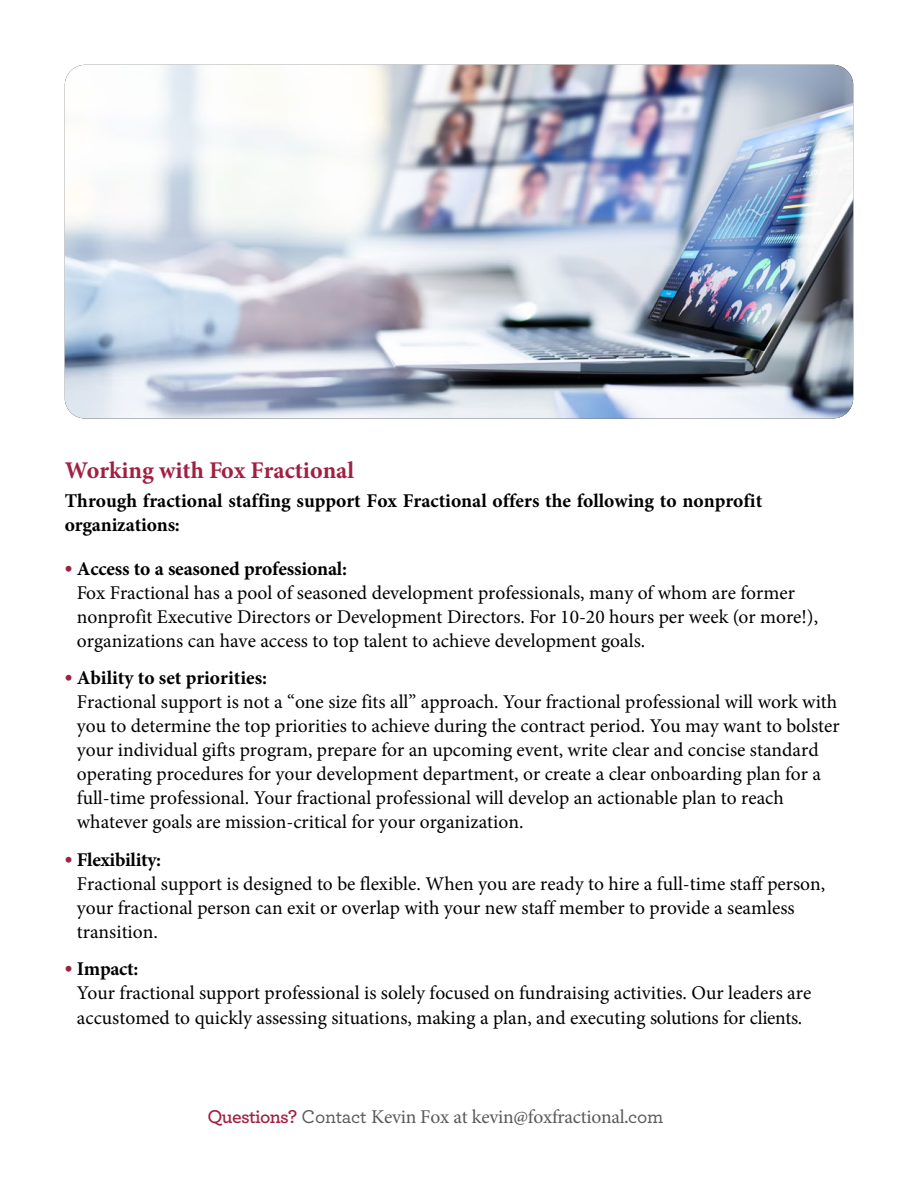
<style>
.page{position:relative;width:918px;height:1188px;background:#fff}
.page>*{position:absolute;margin:0;border:0;box-sizing:border-box;transform-origin:0 0}
.t1{font:700 24px "Minion Pro";color:#a12041}
.t2{font:19.5px/23.9px "Minion Pro";color:#000}
.t3{font:700 19.5px/24px "Minion Pro";color:#000}
.t4{font:19.5px "Minion Pro";letter-spacing:-.015em;color:#58595b}
.s1{font-family:"Archer";font-weight:700;font-size:22.5px;color:#a12041}
.s2{font-weight:700}
.s3{font-family:"Archer";font-weight:600;color:#a12041}
.s4{font-family:"Archer";font-weight:500}
</style>
<div class="page">
<img style="left:65px;top:65px;width:788px;height:353px">
<p class="t1" style="left:65px;top:456px;width:291px">Working with Fox Fractional</p>
<p class="t3" style="left:65px;top:488px;width:699px">Through fractional staffing support Fox Fractional offers the following to nonprofit organizations:</p>
<p class="t2" style="left:77px;top:556px;width:743px;text-indent:-12px"><span class="s1">•</span> <span class="s2">Access to a seasoned professional:<br></span>Fox Fractional has a pool of seasoned development professionals, many of whom are former nonprofit Executive Directors or Development Directors. For 10-20 hours per week (or more!), organizations can have access to top talent to achieve development goals.</p>
<p class="t2" style="left:77px;top:666px;width:764px;text-indent:-12px"><span class="s1">•</span> <span class="s2">Ability to set priorities:<br></span>Fractional support is not a “one size fits all” approach. Your fractional professional will work with you to determine the top priorities to achieve during the contract period. You may want to bolster your individual gifts program, prepare for an upcoming event, write clear and concise standard operating procedures for your development department, or create a clear onboarding plan for a full-time professional. Your fractional professional will develop an actionable plan to reach whatever goals are mission-critical for your organization.</p>
<p class="t2" style="left:77px;top:847px;width:750px;text-indent:-12px"><span class="s1">•</span> <span class="s2">Flexibility:<br></span>Fractional support is designed to be flexible. When you are ready to hire a full-time staff person, your fractional person can exit or overlap with your new staff member to provide a seamless transition.</p>
<p class="t2" style="left:77px;top:956px;width:736px;line-height:24.3px;text-indent:-12px"><span class="s1">•</span> <span class="s2">Impact:<br></span>Your fractional support professional is solely focused on fundraising activities. Our leaders are accustomed to quickly assessing situations, making a plan, and executing solutions for clients.</p>
<p class="t4" style="left:208px;top:1105px;width:457px"><span class="s3">Questions?</span> <span class="s4">Contact</span> Kevin Fox at kevin@foxfractional<span class="s4">.com</span></p>
</div>
